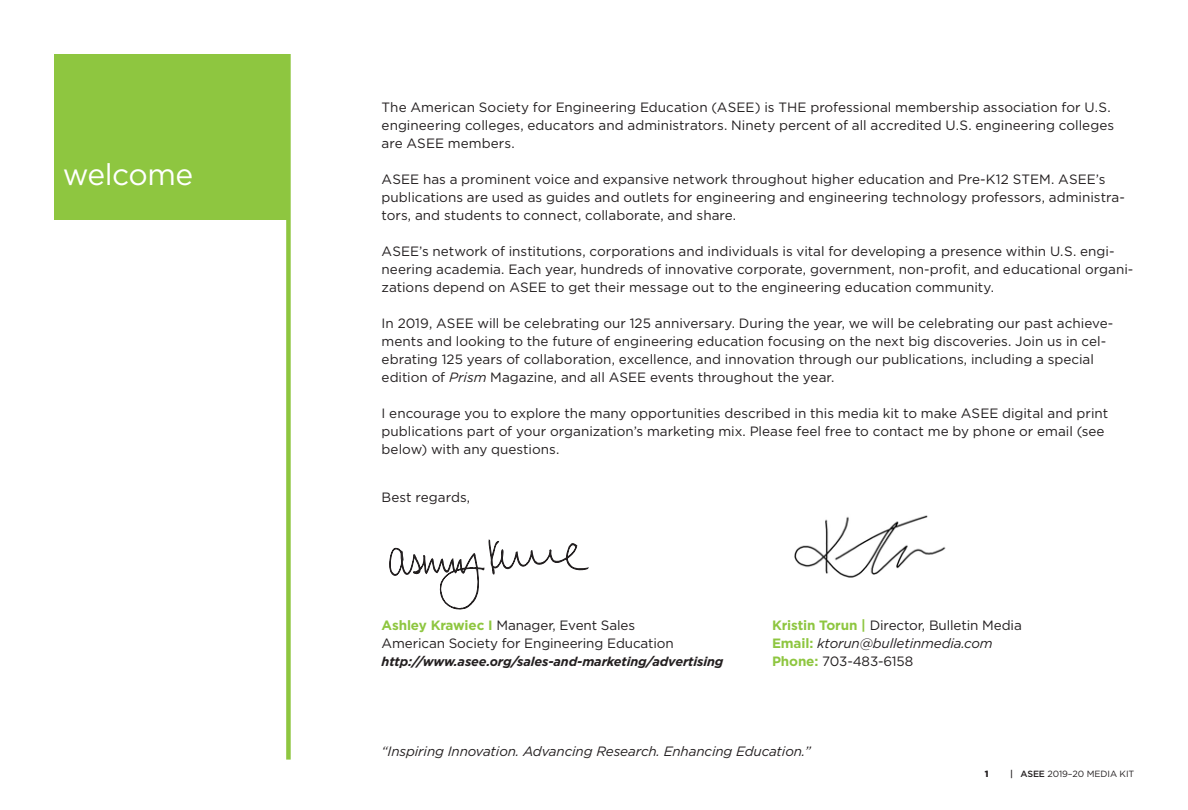
<style>
.page{position:relative;width:1188px;height:810px;background:#fff}
.page>*{position:absolute;margin:0;border:0;box-sizing:border-box;transform-origin:0 0}
.t1{font:30px "Gotham";letter-spacing:-.015em;color:#fff}
.t2{font:13.5px/18px "Gotham";color:#231f20}
.t3{font:italic 13.5px "Gotham";letter-spacing:-.01em;color:#231f20}
.t4{font:italic 700 12.75px "Gotham";letter-spacing:-.01em;color:#231f20}
.t5{font:9px "Gotham";letter-spacing:-.01em;color:#231f20}
.t6{font:900 9px "Gotham";color:#231f20}
.s1{font-style:italic}
.s2{font-weight:700;color:#8ec640}
.s3{font-weight:500}
</style>
<div class="page">
<div style="left:286px;top:54px;width:5px;height:706px;background:#8ec640"></div>
<div style="left:54px;top:54px;width:233px;height:166px;background:#8ec640"></div>
<svg style="left:389px;top:540px;width:199px;height:69px"></svg>
<img style="left:794px;top:515px;width:152px;height:63px">
<h1 class="t1" style="left:63px;top:158px;width:132px">welcome</h1>
<p class="t2" style="left:382px;top:98px;width:734px">The American Society for Engineering Education (ASEE) is THE professional membership association for U.S. engineering colleges, educators and administrators. Ninety percent of all accredited U.S. engineering colleges are ASEE members.</p>
<p class="t2" style="left:382px;top:170px;width:745px">ASEE has a prominent voice and expansive network throughout higher education and Pre-K12 STEM. ASEE’s publications are used as guides and outlets for engineering and engineering technology professors, administra&shy;tors, and students to connect, collaborate, and share.</p>
<p class="t2" style="left:382px;top:242px;width:753px">ASEE’s network of institutions, corporations and individuals is vital for developing a presence within U.S. engi&shy;neering academia. Each year, hundreds of innovative corporate, government, non-profit, and educational organi&shy;zations depend on ASEE to get their message out to the engineering education community.</p>
<p class="t2" style="left:382px;top:314px;width:733px">In 2019, ASEE will be celebrating our 125 anniversary. During the year, we will be celebrating our past achieve&shy;ments and looking to the future of engineering education focusing on the next big discoveries. Join us in cel&shy;ebrating 125 years of collaboration, excellence, and innovation through our publications, including a special edition of <span class="s1">Prism</span> Magazine, and all ASEE events throughout the year.</p>
<p class="t2" style="left:382px;top:404px;width:728px">I encourage you to explore the many opportunities described in this media kit to make ASEE digital and print publications part of your organization’s marketing mix. Please feel free to contact me by phone or email (see below) with any questions.</p>
<p class="t2" style="left:382px;top:488px;width:90px">Best regards,</p>
<p class="t2" style="left:382px;top:616px;width:294px"><span class="s2">Ashley Krawiec I</span> Manager, Event Sales<br>American Society for Engineering Education</p>
<p class="t4" style="left:382px;top:654px;width:343px">http://www.asee.org/sales-and-marketing/advertising</p>
<p class="t2" style="left:772px;top:616px;width:251px"><span class="s2">Kristin Torun |</span> Director, Bulletin Media<br><span class="s2">Email:</span> <span class="s1">ktorun@bulletinmedia.com<br></span><span class="s2">Phone:</span> 703-483-6158</p>
<p class="t3" style="left:382px;top:744px;width:431px">“Inspiring Innovation. Advancing Research. Enhancing Education.”</p>
<p class="t6" style="left:985px;top:769px;width:5px">1</p>
<p class="t5" style="left:1010px;top:769px;width:126px"><span class="s3">| ASEE</span> 2019–20 MEDIA KIT</p>
</div>
